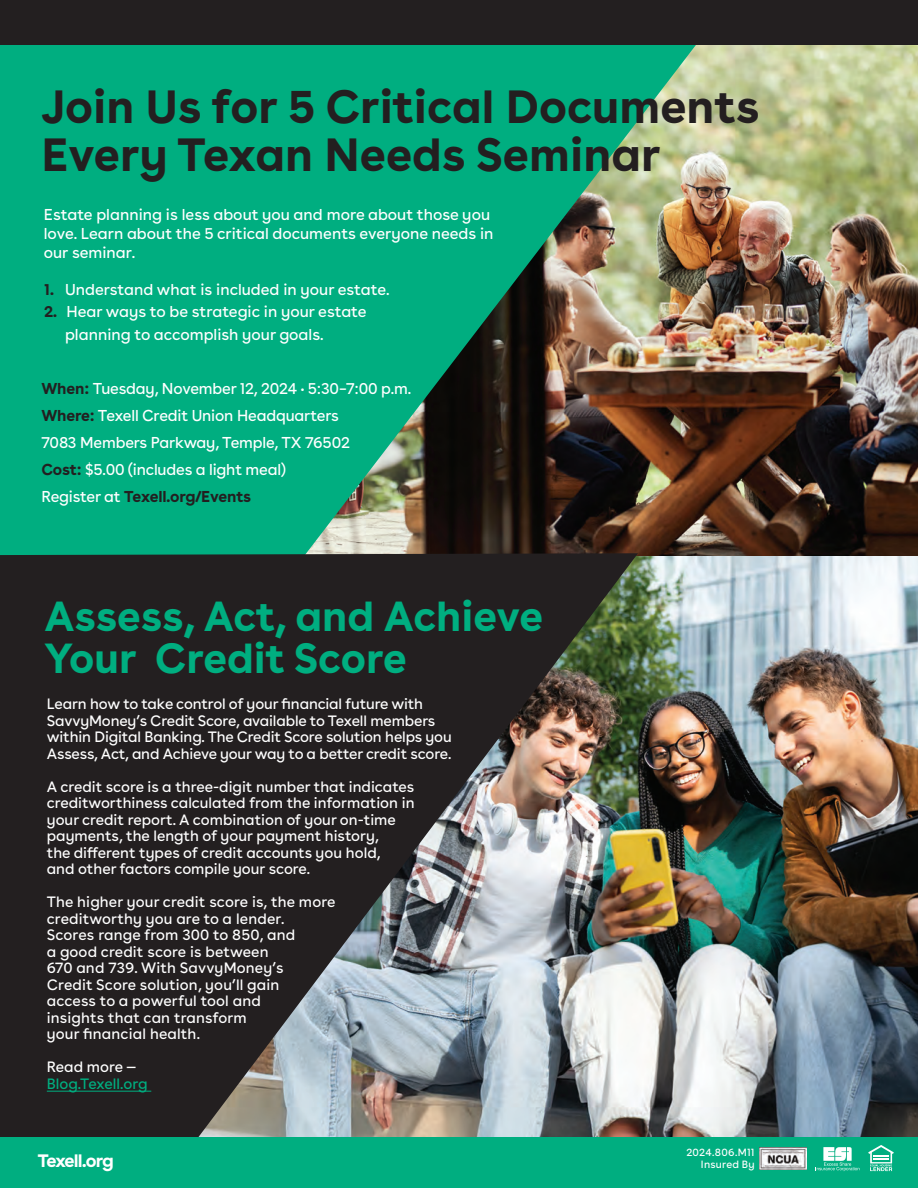
<style>
.page{position:relative;width:918px;height:1188px;background:#fff}
.page>*{position:absolute;margin:0;border:0;box-sizing:border-box;transform-origin:0 0}
.t1{font:700 46.5px/48px "Buenos Aires";color:#231f20}
.t2{font:700 42px/42px "Buenos Aires";color:#00ae80}
.t3{font:700 18px "Buenos Aires";letter-spacing:-.06em;color:#fff}
.t4{font:15.75px/27px "Buenos Aires";color:#fff}
.t5{font:15px/16.5px "Buenos Aires";color:#fff}
.t6{font:15px "Buenos Aires";color:#00ae80}
.t7{font:11.25px "Buenos Aires";letter-spacing:.025em;color:#fff}
.t8{font:10.5px/12px "Buenos Aires";letter-spacing:.02em;color:#fff;text-align:right}
.s1{font-weight:700;color:#231f20}
</style>
<div class="page">
<img style="left:698px;top:45px;width:220px;height:512px">
<img style="left:638px;top:557px;width:280px;height:580px">
<svg style="left:0;top:44px;width:698px;height:519px;background:#1d956f"></svg>
<img style="left:0;top:553px;width:638px;height:584px">
<hr style="left:47px;top:1091px;width:104px;height:1px;background:#00ae80">
<hr style="left:124px;top:504px;width:127px;height:1px;background:#00ae80">
<div style="left:0;top:0;width:918px;height:44px;background:#231f20"></div>
<div style="left:0;top:1137px;width:918px;height:51px;background:#00ae80"></div>
<svg style="left:816px;top:1147px;width:43px;height:24px"></svg>
<img style="left:759px;top:1147px;width:48px;height:23px">
<svg style="left:868px;top:1145px;width:26px;height:26px"></svg>
<h1 class="t1" style="left:41px;top:81px;width:719px">Join Us for 5 Critical Documents<br>Every Texan Needs Seminar</h1>
<p class="t4" style="left:44px;top:204px;width:451px;line-height:18.9px">Estate planning is less about you and more about those you love. Learn about the 5 critical documents everyone needs in our seminar.</p>
<p class="t4" style="left:44px;top:275px;width:347px"><span class="s1">1.</span> Understand what is included in your estate.</p>
<p class="t4" style="left:65px;top:300px;width:303px;line-height:22.5px;text-indent:-21px"><span class="s1">2.</span> Hear ways to be strategic in your estate planning to accomplish your goals.</p>
<p class="t4" style="left:41px;top:375px;width:371px"><span class="s1">When:</span> Tuesday, November 12, 2024 • 5:30–7:00 p.m.<br><span class="s1">Where:</span> Texell Credit Union Headquarters<br>7083 Members Parkway, Temple, TX 76502<br><span class="s1">Cost:</span> $5.00 (includes a light meal)<br>Register at <span class="s1">Texell.org/Events</span></p>
<h2 class="t2" style="left:44px;top:594px;width:500px">Assess, Act, and Achieve<br>Your Credit Score</h2>
<p class="t5" style="left:47px;top:695px;width:406px">Learn how to take control of your financial future with SavvyMoney’s Credit Score, available to Texell members within Digital Banking. The Credit Score solution helps you Assess, Act, and Achieve your way to a better credit score.</p>
<p class="t5" style="left:47px;top:778px;width:369px">A credit score is a three-digit number that indicates creditworthiness calculated from the information in your credit report. A combination of your on-time payments, the length of your payment history,<br>the different types of credit accounts you hold,<br>and other factors compile your score.</p>
<p class="t5" style="left:47px;top:893px;width:290px">The higher your credit score is, the more creditworthy you are to a lender.<br>Scores range from 300 to 850, and<br>a good credit score is between<br>670 and 739. With SavvyMoney’s<br>Credit Score solution, you’ll gain<br>access to a powerful tool and<br>insights that can transform<br>your financial health.</p>
<p class="t5" style="left:47px;top:1058px;width:91px">Read more —</p>
<p class="t6" style="left:47px;top:1073px;width:102px">Blog.Texell.org</p>
<p class="t8" style="left:686px;top:1146px;width:70px">2024.806.M11<br>Insured By</p>
<p class="t3" style="left:38px;top:1148px;width:77px">Texell.org</p>
<p class="t7" style="left:681px;top:1151px;width:73px">2023.806.M6</p>
</div>
